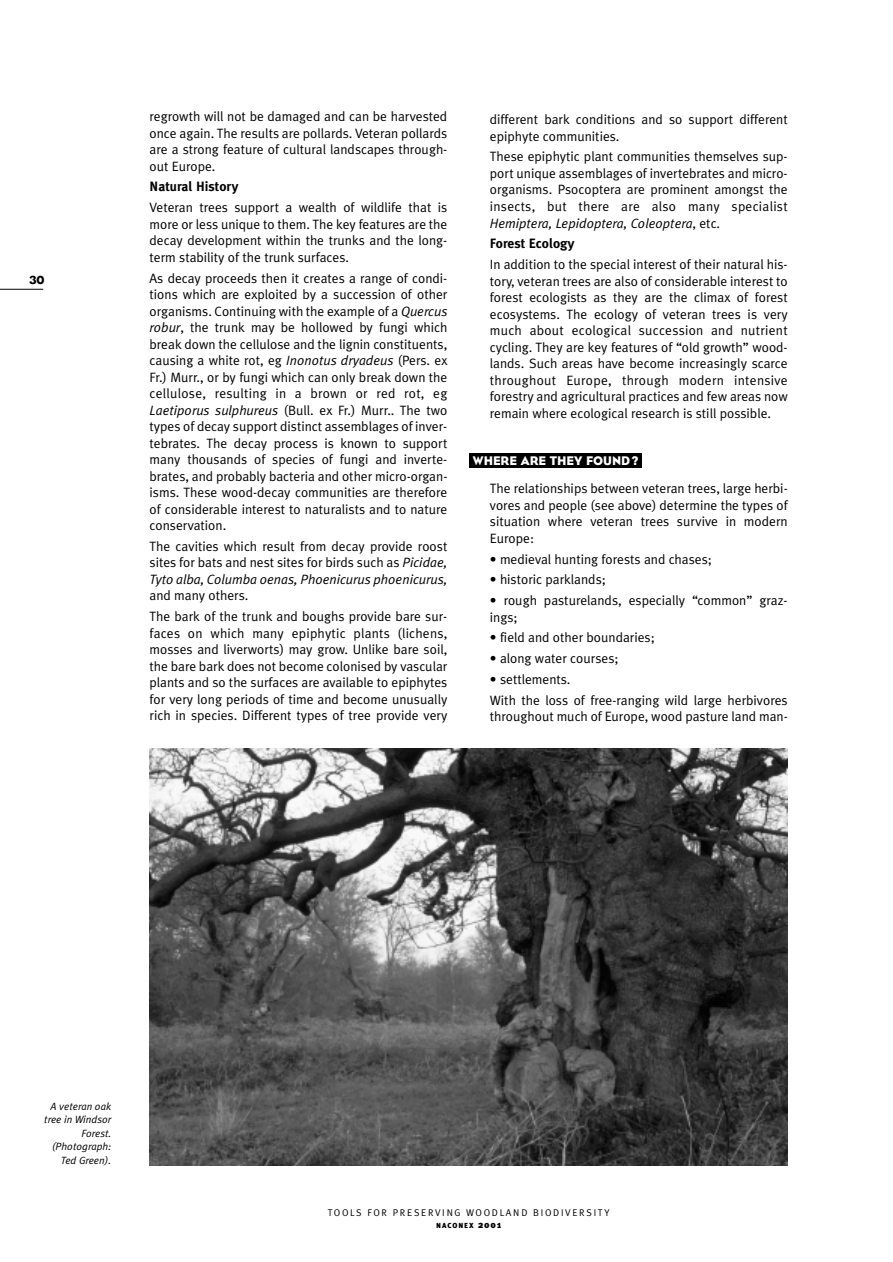
<style>
.page{position:relative;width:893px;height:1262px;background:#fff}
.page>*{position:absolute;margin:0;border:0;box-sizing:border-box;transform-origin:0 0}
.t1{font:13.5px/16.5px "Meta Plus Normal";color:#000;text-align:justify}
.t2{font:700 13.5px "Meta Plus";color:#000}
.t3{font:12.75px "Bureau Eagle";color:#fff}
.t4{font:12px "Bureau Eagle";color:#000}
.t5{font:italic 10.5px/13.5px "Meta Plus Normal";color:#000;text-align:right}
.t6{font:9.75px "Meta Plus Normal";letter-spacing:.165em;color:#000}
.t7{font:900 7.35px "Meta Plus";letter-spacing:.135em;color:#000}
.s1{font-style:italic}
.s2{font-size:9.75px}
</style>
<div class="page">
<div style="left:468px;top:453px;width:173px;height:15px;background:#000"></div>
<img style="left:149px;top:748px;width:638px;height:417px">
<hr style="left:0;top:289px;width:43px;height:1px;background:#000">
<p class="t4" style="left:30px;top:275px;width:17px">30</p>
<p class="t1" style="left:149px;top:110px;width:299px">regrowth will not be damaged and can be harvested once again. The results are pollards. Veteran pollards are a strong feature of cultural landscapes through&shy;out Europe.</p>
<p class="t2" style="left:149px;top:182px;width:90px">Natural History</p>
<p class="t1" style="left:149px;top:201px;width:299px">Veteran trees support a wealth of wildlife that is more or less unique to them. The key features are the decay development within the trunks and the long&shy;term stability of the trunk surfaces.</p>
<p class="t1" style="left:149px;top:271px;width:299px">As decay proceeds then it creates a range of condi&shy;tions which are exploited by a succession of other organisms. Continuing with the example of a <span class="s1">Quercus robur</span>, the trunk may be hollowed by fungi which break down the cellulose and the lignin constituents, causing a white rot, eg <span class="s1">Inonotus dryadeus</span> (Pers. ex Fr.) Murr., or by fungi which can only break down the cellulose, resulting in a brown or red rot, eg <span class="s1">Laetiporus sulphureus</span> (Bull. ex Fr.) Murr.. The two types of decay support distinct assemblages of inver&shy;tebrates. The decay process is known to support many thousands of species of fungi and inverte&shy;brates, and probably bacteria and other micro-organ&shy;isms. These wood-decay communities are therefore of considerable interest to naturalists and to nature conservation.</p>
<p class="t1" style="left:149px;top:539px;width:299px">The cavities which result from decay provide roost sites for bats and nest sites for birds such as <span class="s1">Picidae, Tyto alba, Columba oenas, Phoenicurus phoenicurus,</span></p>
<p class="t1" style="left:149px;top:587px;width:299px;line-height:20.7px">and many others.<br>The bark of the trunk and boughs provide bare sur-</p>
<p class="t1" style="left:149px;top:626px;width:299px">faces on which many epiphytic plants (lichens, mosses and liverworts) may grow. Unlike bare soil, the bare bark does not become colonised by vascular plants and so the surfaces are available to epiphytes for very long periods of time and become unusually rich in species. Different types of tree provide very</p>
<p class="t1" style="left:490px;top:113px;width:299px">different bark conditions and so support different epiphyte communities.</p>
<p class="t1" style="left:490px;top:150px;width:299px">These epiphytic plant communities themselves sup&shy;port unique assemblages of invertebrates and micro&shy;organisms. Psocoptera are prominent amongst the insects, but there are also many specialist <span class="s1">Hemiptera, Lepidoptera, Coleoptera</span>, etc.</p>
<p class="t2" style="left:490px;top:239px;width:86px">Forest Ecology</p>
<p class="t1" style="left:490px;top:257px;width:299px">In addition to the special interest of their natural his&shy;tory, veteran trees are also of considerable interest to forest ecologists as they are the climax of forest ecosystems. The ecology of veteran trees is very much about ecological succession and nutrient cycling. They are key features of “old growth” wood&shy;lands. Such areas have become increasingly scarce throughout Europe, through modern intensive forestry and agricultural practices and few areas now remain where ecological research is still possible.</p>
<p class="t3" style="left:473px;top:456px;width:167px">WHERE ARE THEY FOUND ?</p>
<p class="t1" style="left:490px;top:482px;width:299px">The relationships between veteran trees, large herbi&shy;vores and people (see above) determine the types of situation where veteran trees survive in modern Europe:</p>
<p class="t1" style="left:490px;top:552px;width:223px">• medieval hunting forests and chases;</p>
<p class="t1" style="left:490px;top:573px;width:117px">• historic parklands;</p>
<p class="t1" style="left:490px;top:593px;width:299px">• rough pasturelands, especially “common” graz&shy;ings;</p>
<p class="t1" style="left:490px;top:631px;width:166px">• field and other boundaries;</p>
<p class="t1" style="left:490px;top:651px;width:130px">• along water courses;</p>
<p class="t1" style="left:490px;top:670px;width:299px;line-height:20.7px">• settlements.<br>With the loss of free-ranging wild large herbivores</p>
<p class="t1" style="left:490px;top:709px;width:299px">throughout much of Europe, wood pasture land man-</p>
<p class="t5" style="left:44px;top:1100px;width:68px">A veteran oak tree in Windsor<br>Forest. (Photograph:<br>Ted Green).</p>
<p class="t6" style="left:328px;top:1208px;width:283px">TOOLS FOR PRESERVING WOODLAND BIODIVERSITY</p>
<p class="t7" style="left:436px;top:1222px;width:66px">NACONEX <span class="s2">2001</span></p>
</div>
